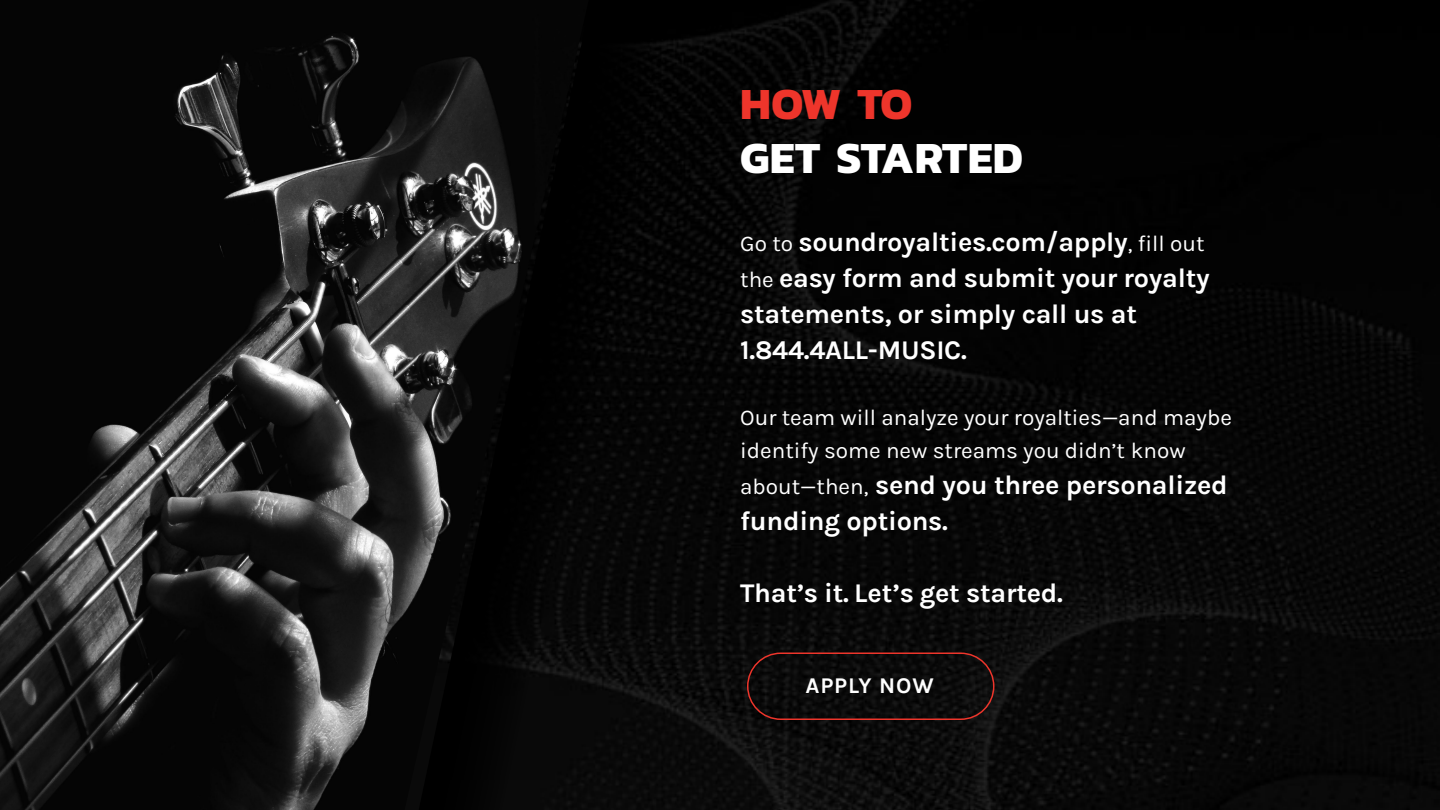
<style>
.page{position:relative;width:1440px;height:810px;background:#fff}
.page>*{position:absolute;margin:0;border:0;box-sizing:border-box;transform-origin:0 0}
.t1{font:700 45px "Kanit";letter-spacing:.01em;color:#fff}
.t2{font:700 45px "Kanit";color:#ee352b}
.t3{font:700 27px/36px "Karla";letter-spacing:-.01em;color:#fff}
.t4{font:22.5px/33px "Karla";color:#fff}
.t5{font:700 22.5px "Karla";letter-spacing:.04em;color:#fff}
.s1{font-weight:400;font-size:22.5px}
</style>
<div class="page">
<img style="left:678px;top:0;width:762px;height:810px">
<img style="left:0;top:0;width:419px;height:810px">
<svg style="left:419px;top:0;width:259px;height:810px;background:#0c0c0c"></svg>
<div style="left:747px;top:652px;width:247px;height:68px;border:2px solid #ee352b;border-radius:33px"></div>
<h1 class="t2" style="left:740px;top:69px;width:174px">HOW TO</h1>
<h1 class="t1" style="left:740px;top:123px;width:284px">GET STARTED</h1>
<p class="t3" style="left:740px;top:223px;width:471px"><span class="s1">Go to</span> soundroyalties.com/apply<span class="s1">, fill out the</span> easy form and submit your royalty statements, or simply call us at<br>1.844.4ALL-MUSIC.</p>
<p class="t4" style="left:740px;top:401px;width:493px">Our team will analyze your royalties—and maybe identify some new streams you didn’t know</p>
<p class="t3" style="left:740px;top:466px;width:489px"><span class="s1">about—then,</span> send you three personalized funding options.</p>
<p class="t3" style="left:740px;top:574px;width:324px">That’s it. Let’s get started.</p>
<p class="t5" style="left:805px;top:671px;width:130px">APPLY NOW</p>
</div>
